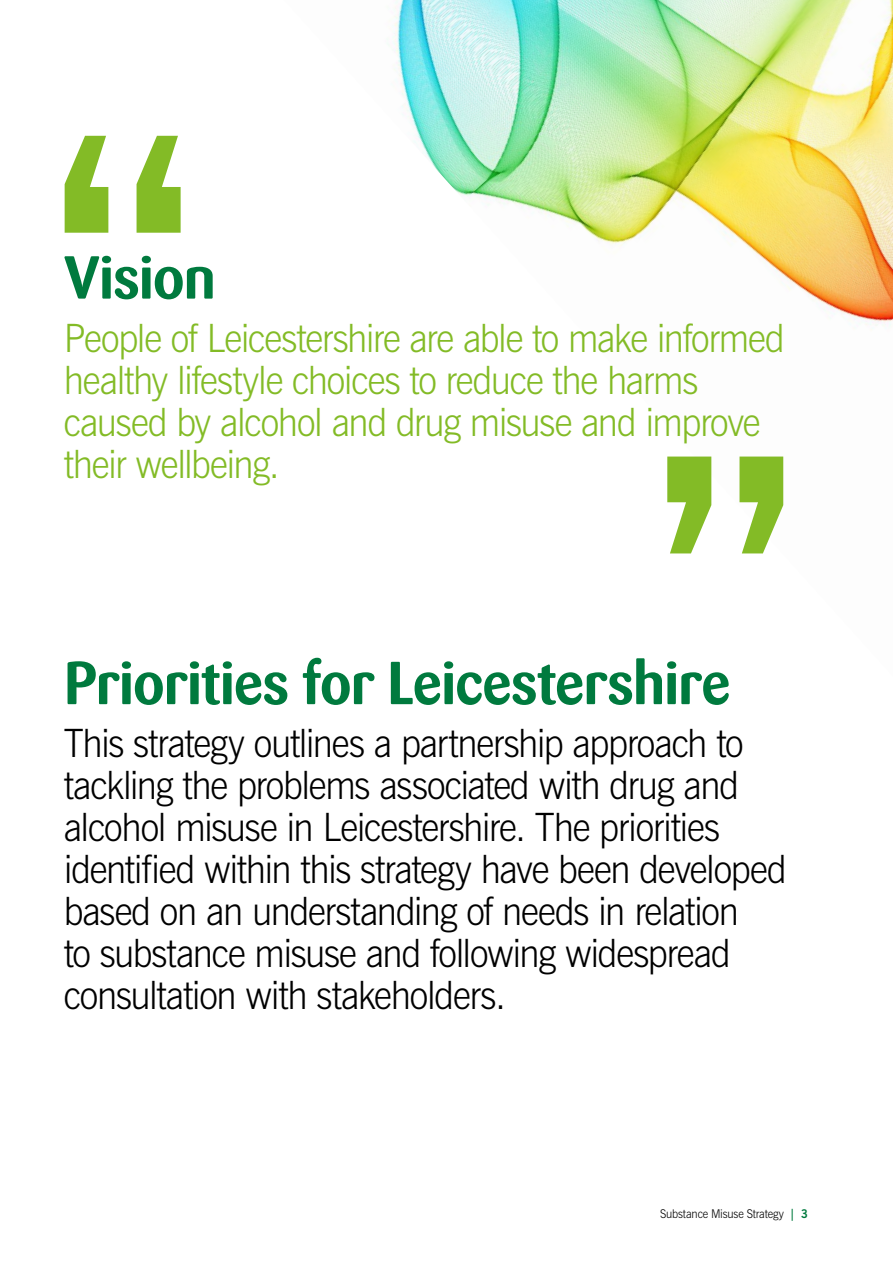
<style>
.page{position:relative;width:893px;height:1263px;background:#fff}
.page>*{position:absolute;margin:0;border:0;box-sizing:border-box;transform-origin:0 0}
.t1{font:700 324px "News Gothic BT";color:#83bb26}
.t2{font:700 60px "Sari";letter-spacing:-.03em;color:#007a3e;scale:.95 1}
.t3{font:300 39px/42px "News Gothic BT";letter-spacing:-.035em;color:#000;scale:.95 1}
.t4{font:300 39px/42px "News Gothic BT";letter-spacing:-.035em;color:#83bb26;scale:.95 1}
.t5{font:300 12px "News Gothic BT";letter-spacing:-.01em;color:#000;scale:.95 1}
.s1{font-weight:700;color:#007a3e}
</style>
<div class="page">
<img style="left:387px;top:0;width:506px;height:326px">
<h1 class="t1" style="left:52px;top:59px;width:143px">“</h1>
<h2 class="t2" style="left:64px;top:242px;width:162px">Vision</h2>
<p class="t4" style="left:64px;top:317px;width:760px">People of Leicestershire are able to make informed healthy lifestyle choices to reduce the harms caused by alcohol and drug misuse and improve their wellbeing.</p>
<h1 class="t1" style="left:796px;top:630px;width:143px;rotate:-180deg">“</h1>
<h2 class="t2" style="left:64px;top:647px;width:704px">Priorities for Leicestershire</h2>
<p class="t3" style="left:64px;top:722px;width:762px">This strategy outlines a partnership approach to tackling the problems associated with drug and alcohol misuse in Leicestershire. The priorities identified within this strategy have been developed based on an understanding of needs in relation<br>to substance misuse and following widespread consultation with stakeholders.</p>
<p class="t5" style="left:660px;top:1206px;width:157px">Substance Misuse Strategy <span class="s1">| 3</span></p>
</div>
